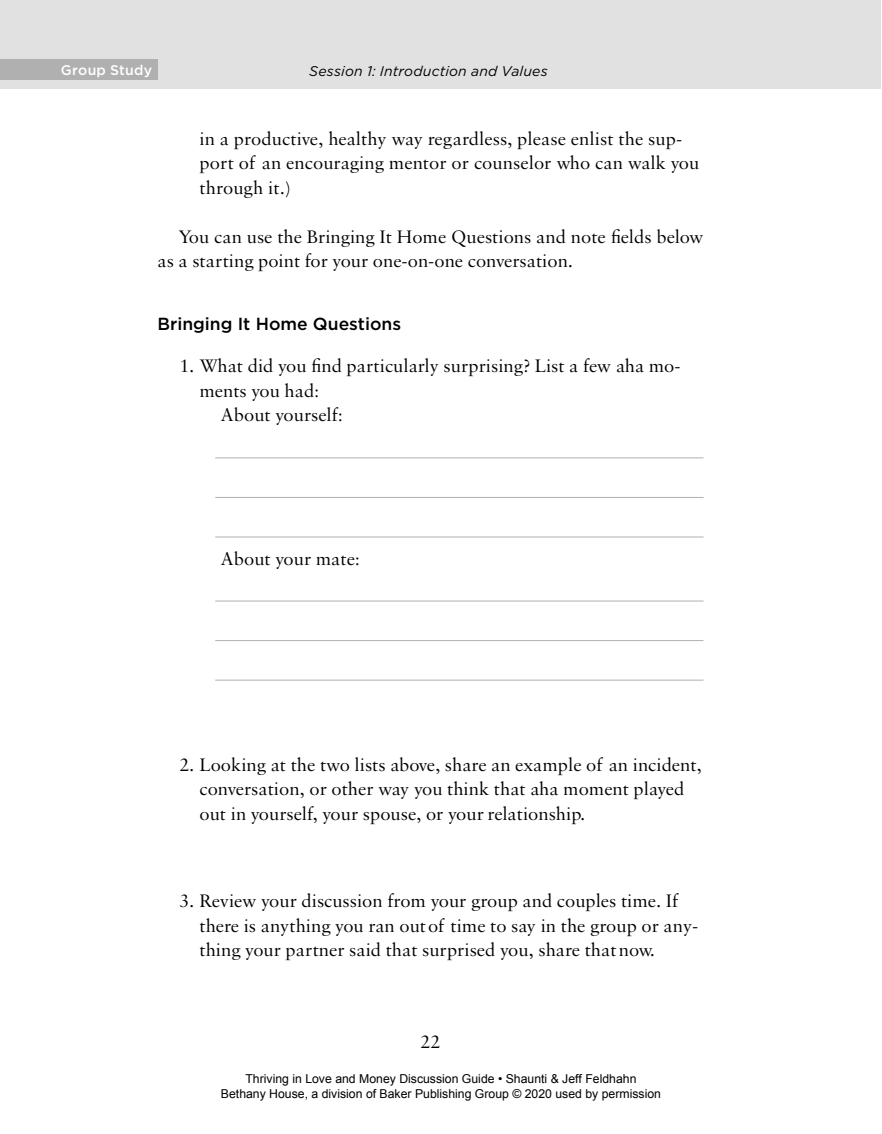
<style>
.page{position:relative;width:882px;height:1134px;background:#fff}
.page>*{position:absolute;margin:0;border:0;box-sizing:border-box;transform-origin:0 0}
.t1{font:19.25px/24.5px "Sabon MT Pro";color:#000}
.t2{font:500 17.5px "Gotham";color:#000}
.t3{font:italic 14px "Gotham";letter-spacing:.015em;color:#000}
.t4{font:500 14px "Gotham";letter-spacing:.015em;color:#fff}
.t5{font:12.25px/14.7px "Arial";color:#000;text-align:center}
</style>
<div class="page">
<div style="left:0;top:0;width:881px;height:88px;background:#e1e1e1"></div>
<div style="left:0;top:60px;width:157px;height:20px;background:#b0b0b0"></div>
<hr style="left:215px;top:457px;width:489px;height:1px;background:#b0b0b0">
<hr style="left:215px;top:497px;width:489px;height:1px;background:#b0b0b0">
<hr style="left:215px;top:537px;width:489px;height:1px;background:#b0b0b0">
<hr style="left:215px;top:601px;width:489px;height:1px;background:#b0b0b0">
<hr style="left:215px;top:640px;width:489px;height:1px;background:#b0b0b0">
<hr style="left:215px;top:680px;width:489px;height:1px;background:#b0b0b0">
<p class="t4" style="left:61px;top:62px;width:93px">Group Study</p>
<p class="t3" style="left:309px;top:63px;width:240px">Session 1: Introduction and Values</p>
<p class="t1" style="left:200px;top:126px;width:502px">in a productive, healthy way regardless, please enlist the sup&shy;port of an encouraging mentor or counselor who can walk you through it.)</p>
<p class="t1" style="left:157px;top:224px;width:548px;text-indent:21px">You can use the Bringing It Home Questions and note fields below as a starting point for your one-on-one conversation.</p>
<p class="t2" style="left:158px;top:314px;width:245px">Bringing It Home Questions</p>
<p class="t1" style="left:180px;top:354px;width:502px">1. What did you find particularly surprising? List a few aha mo-</p>
<p class="t1" style="left:200px;top:378px;width:122px">ments you had:</p>
<p class="t1" style="left:221px;top:403px;width:124px">About yourself:</p>
<p class="t1" style="left:220px;top:546px;width:141px">About your mate:</p>
<p class="t1" style="left:200px;top:752px;width:504px;text-indent:-20px">2. Looking at the two lists above, share an example of an incident, conversation, or other way you think that aha moment played out in yourself, your spouse, or your relationship.</p>
<p class="t1" style="left:200px;top:888px;width:501px;text-indent:-20px">3. Review your discussion from your group and couples time. If there is anything you ran out of time to say in the group or any&shy;thing your partner said that surprised you, share that now.</p>
<p class="t1" style="left:421px;top:1029px;width:21px">22</p>
<p class="t5" style="left:221px;top:1072px;width:442px">Thriving in Love and Money Discussion Guide • Shaunti &amp; Jeff Feldhahn<br>Bethany House, a division of Baker Publishing Group © 2020 used by permission</p>
</div>
